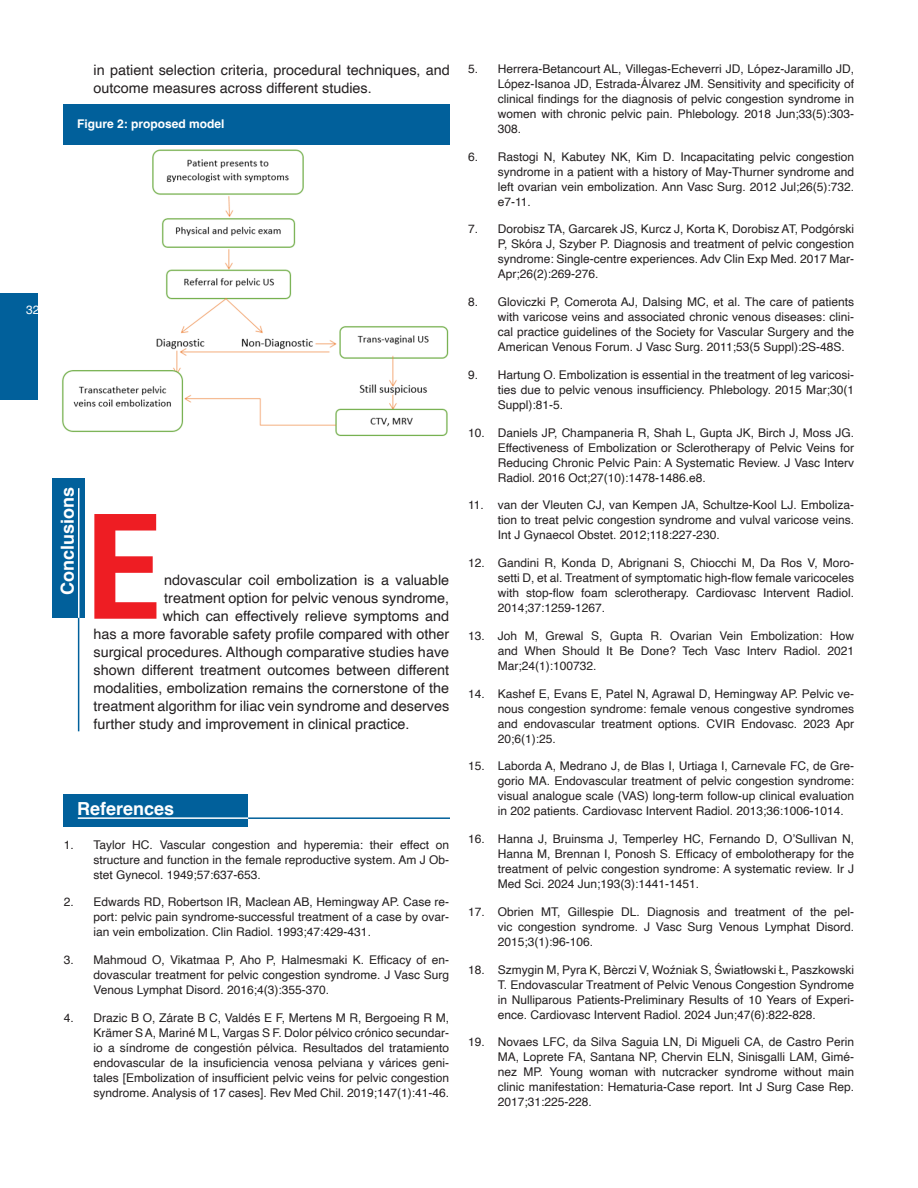
<style>
.page{position:relative;width:918px;height:1188px;background:#fff}
.page>*{position:absolute;margin:0;border:0;box-sizing:border-box;transform-origin:0 0}
.t1{font:700 18px "Helvetica";color:#fff}
.t2{font:14.4px/18px "Helvetica";color:#231f20}
.t3{font:12px/15px "Helvetica";color:#231f20;text-align:justify}
.t4{font:700 12px "Helvetica";color:#fff}
.t5{font:12px "Helvetica";color:#fff}
</style>
<div class="page">
<div style="left:0;top:293px;width:50px;height:107px;background:#01609b"></div>
<img style="left:38px;top:149px;width:411px;height:288px">
<div style="left:64px;top:105px;width:386px;height:40px;background:#01609b"></div>
<div style="left:52px;top:478px;width:33px;height:140px;background:#01609b"></div>
<hr style="left:78px;top:488px;width:1px;height:130px;background:#fff">
<hr style="left:78px;top:618px;width:1px;height:113px;background:#01609b">
<svg style="left:94px;top:514px;width:62px;height:105px"></svg>
<div style="left:63px;top:795px;width:185px;height:32px;background:#01609b"></div>
<hr style="left:78px;top:817px;width:170px;height:2px;background:#fff">
<hr style="left:248px;top:817px;width:202px;height:2px;background:#01609b">
<p class="t2" style="left:94px;top:61px;width:358px">in patient selection criteria, procedural techniques, and outcome measures across different studies.</p>
<p class="t4" style="left:77px;top:117px;width:149px">Figure 2: proposed model</p>
<p class="t5" style="left:26px;top:300px;width:22px">320</p>
<p class="t1" style="left:57px;top:595px;width:110px;rotate:-90deg">Conclusions</p>
<p class="t2" style="left:164px;top:571px;width:286px">ndovascular coil embolization is a valuable</p>
<p class="t2" style="left:164px;top:589px;width:286px">treatment option for pelvic venous syndrome,</p>
<p class="t2" style="left:163px;top:607px;width:288px">which can effectively relieve symptoms and</p>
<p class="t2" style="left:94px;top:625px;width:357px">has a more favorable safety profile compared with other</p>
<p class="t2" style="left:94px;top:643px;width:357px">surgical procedures. Although comparative studies have</p>
<p class="t2" style="left:94px;top:661px;width:357px">shown different treatment outcomes between different</p>
<p class="t2" style="left:94px;top:679px;width:357px">modalities, embolization remains the cornerstone of the</p>
<p class="t2" style="left:94px;top:697px;width:357px">treatment algorithm for iliac vein syndrome and deserves</p>
<p class="t2" style="left:94px;top:715px;width:318px">further study and improvement in clinical practice.</p>
<p class="t1" style="left:77px;top:798px;width:99px">References</p>
<p class="t3" style="left:94px;top:837px;width:357px;text-indent:-30px">1. Taylor HC. Vascular congestion and hyperemia: their effect on structure and function in the female reproductive system. Am J Ob&shy;stet Gynecol. 1949;57:637-653.</p>
<p class="t3" style="left:94px;top:895px;width:357px;text-indent:-30px">2. Edwards RD, Robertson IR, Maclean AB, Hemingway AP. Case re&shy;port: pelvic pain syndrome-successful treatment of a case by ovar&shy;ian vein embolization. Clin Radiol. 1993;47:429-431.</p>
<p class="t3" style="left:94px;top:953px;width:357px;text-indent:-30px">3. Mahmoud O, Vikatmaa P, Aho P, Halmesmaki K. Efficacy of en&shy;dovascular treatment for pelvic congestion syndrome. J Vasc Surg Venous Lymphat Disord. 2016;4(3):355-370.</p>
<p class="t3" style="left:94px;top:1011px;width:357px;text-indent:-30px">4. Drazic B O, Zárate B C, Valdés E F, Mertens M R, Bergoeing R M, Krämer S A, Mariné M L, Vargas S F. Dolor pélvico crónico secundar&shy;io a síndrome de congestión pélvica. Resultados del tratamiento endovascular de la insuficiencia venosa pelviana y várices geni&shy;tales [Embolization of insufficient pelvic veins for pelvic congestion syndrome. Analysis of 17 cases]. Rev Med Chil. 2019;147(1):41-46.</p>
<p class="t3" style="left:498px;top:61px;width:358px;text-indent:-30px">5. Herrera-Betancourt AL, Villegas-Echeverri JD, López-Jaramillo JD, López-Isanoa JD, Estrada-Álvarez JM. Sensitivity and specificity of clinical findings for the diagnosis of pelvic congestion syndrome in women with chronic pelvic pain. Phlebology. 2018 Jun;33(5):303- 308.</p>
<p class="t3" style="left:498px;top:149px;width:358px;text-indent:-30px">6. Rastogi N, Kabutey NK, Kim D. Incapacitating pelvic congestion syndrome in a patient with a history of May-Thurner syndrome and left ovarian vein embolization. Ann Vasc Surg. 2012 Jul;26(5):732. e7-11.</p>
<p class="t3" style="left:498px;top:222px;width:358px;text-indent:-30px">7. Dorobisz TA, Garcarek JS, Kurcz J, Korta K, Dorobisz AT, Podgórski P, Skóra J, Szyber P. Diagnosis and treatment of pelvic congestion syndrome: Single-centre experiences. Adv Clin Exp Med. 2017 Mar-Apr;26(2):269-276.</p>
<p class="t3" style="left:498px;top:295px;width:358px;text-indent:-30px">8. Gloviczki P, Comerota AJ, Dalsing MC, et al. The care of patients with varicose veins and associated chronic venous diseases: clini&shy;cal practice guidelines of the Society for Vascular Surgery and the American Venous Forum. J Vasc Surg. 2011;53(5 Suppl):2S-48S.</p>
<p class="t3" style="left:498px;top:367px;width:358px;text-indent:-30px">9. Hartung O. Embolization is essential in the treatment of leg varicosi&shy;ties due to pelvic venous insufficiency. Phlebology. 2015 Mar;30(1<br>Suppl):81-5.</p>
<p class="t3" style="left:498px;top:425px;width:358px;text-indent:-30px">10. Daniels JP, Champaneria R, Shah L, Gupta JK, Birch J, Moss JG.<br>Effectiveness of Embolization or Sclerotherapy of Pelvic Veins for Reducing Chronic Pelvic Pain: A Systematic Review. J Vasc Interv Radiol. 2016 Oct;27(10):1478-1486.e8.</p>
<p class="t3" style="left:498px;top:498px;width:358px;text-indent:-30px">11. van der Vleuten CJ, van Kempen JA, Schultze-Kool LJ. Emboliza&shy;tion to treat pelvic congestion syndrome and vulval varicose veins.<br>Int J Gynaecol Obstet. 2012;118:227-230.</p>
<p class="t3" style="left:498px;top:556px;width:358px;text-indent:-30px">12. Gandini R, Konda D, Abrignani S, Chiocchi M, Da Ros V, Moro&shy;setti D, et al. Treatment of symptomatic high-flow female varicoceles with stop-flow foam sclerotherapy. Cardiovasc Intervent Radiol.<br>2014;37:1259-1267.</p>
<p class="t3" style="left:498px;top:628px;width:358px;text-indent:-30px">13. Joh M, Grewal S, Gupta R. Ovarian Vein Embolization: How and When Should It Be Done? Tech Vasc Interv Radiol. 2021<br>Mar;24(1):100732.</p>
<p class="t3" style="left:498px;top:686px;width:358px;text-indent:-30px">14. Kashef E, Evans E, Patel N, Agrawal D, Hemingway AP. Pelvic ve&shy;nous congestion syndrome: female venous congestive syndromes and endovascular treatment options. CVIR Endovasc. 2023 Apr 20;6(1):25.</p>
<p class="t3" style="left:498px;top:759px;width:358px;text-indent:-30px">15. Laborda A, Medrano J, de Blas I, Urtiaga I, Carnevale FC, de Gre&shy;gorio MA. Endovascular treatment of pelvic congestion syndrome: visual analogue scale (VAS) long-term follow-up clinical evaluation in 202 patients. Cardiovasc Intervent Radiol. 2013;36:1006-1014.</p>
<p class="t3" style="left:498px;top:832px;width:358px;text-indent:-30px">16. Hanna J, Bruinsma J, Temperley HC, Fernando D, O’Sullivan N, Hanna M, Brennan I, Ponosh S. Efficacy of embolotherapy for the treatment of pelvic congestion syndrome: A systematic review. Ir J Med Sci. 2024 Jun;193(3):1441-1451.</p>
<p class="t3" style="left:498px;top:905px;width:358px;text-indent:-30px">17. Obrien MT, Gillespie DL. Diagnosis and treatment of the pel&shy;vic congestion syndrome. J Vasc Surg Venous Lymphat Disord.<br>2015;3(1):96-106.</p>
<p class="t3" style="left:498px;top:962px;width:358px;text-indent:-30px">18. Szmygin M, Pyra K, Bèrczi V, Woźniak S, Światłowski Ł, Paszkowski T. Endovascular Treatment of Pelvic Venous Congestion Syndrome in Nulliparous Patients-Preliminary Results of 10 Years of Experi&shy;ence. Cardiovasc Intervent Radiol. 2024 Jun;47(6):822-828.</p>
<p class="t3" style="left:498px;top:1035px;width:358px;text-indent:-30px">19. Novaes LFC, da Silva Saguia LN, Di Migueli CA, de Castro Perin MA, Loprete FA, Santana NP, Chervin ELN, Sinisgalli LAM, Gimé&shy;nez MP. Young woman with nutcracker syndrome without main clinic manifestation: Hematuria-Case report. Int J Surg Case Rep.<br>2017;31:225-228.</p>
</div>
